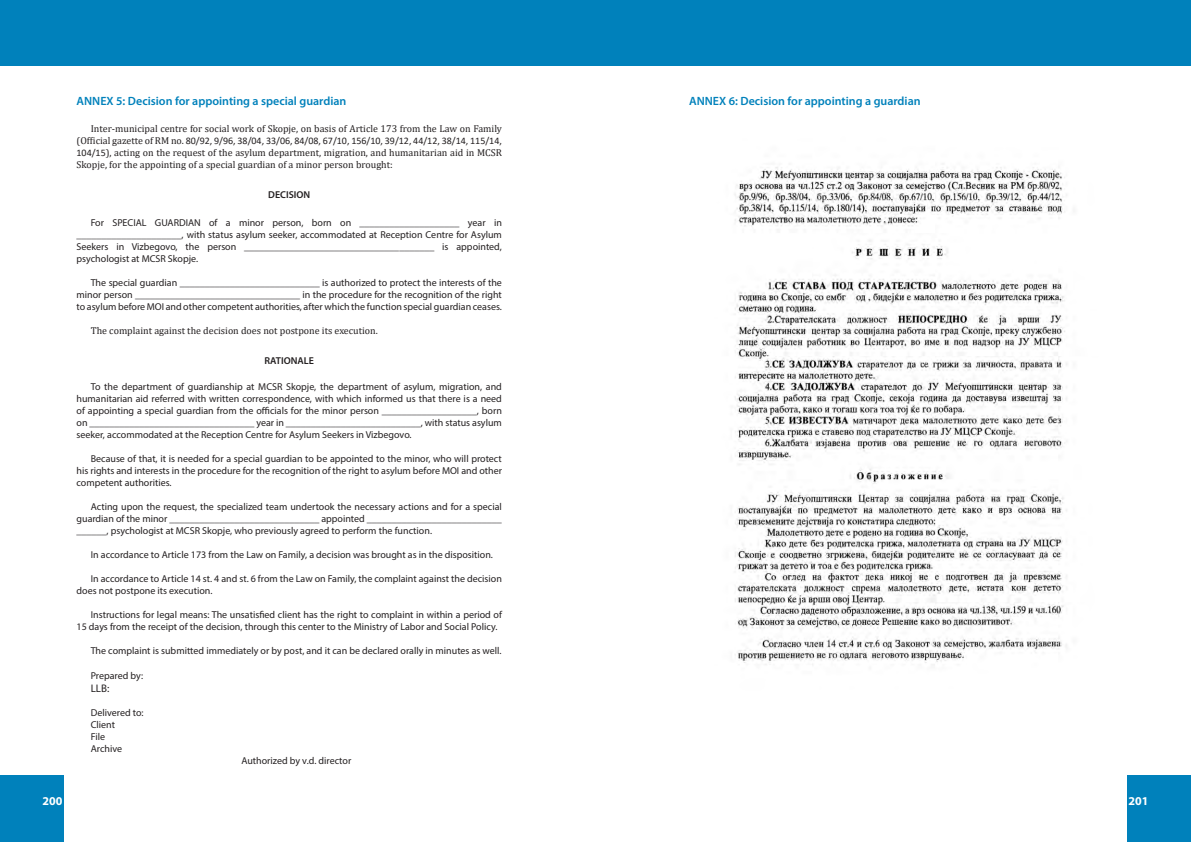
<style>
.page{position:relative;width:1191px;height:842px;background:#fff}
.page>*{position:absolute;margin:0;border:0;box-sizing:border-box;transform-origin:0 0}
.Podnaslov_2_CYAN{font:600 12px "Myriad Pro";color:#0081bb}
.t1{font:700 12px "Myriad Pro";color:#fff}
.Text{font:11px "Myriad Pro";color:#231f20}
.Text-2{font:10px/12px "Myriad Pro";color:#231f20;text-align:justify}
.Text-3{font:10px/12px "Cambria";color:#231f20;text-align:justify}
.Podnaslov{font:600 10px "Myriad Pro";color:#231f20}
.s1{font-family:"Calibri"}
</style>
<div class="page">
<div style="left:1127px;top:775px;width:64px;height:67px;background:#0081bb"></div>
<div style="left:0;top:775px;width:64px;height:67px;background:#0081bb"></div>
<div style="left:0;top:0;width:1191px;height:66px;background:#0081bb"></div>
<img style="left:734px;top:167px;width:333px;height:498px">
<p class="Podnaslov_2_CYAN" style="left:77px;top:94px;width:271px">ANNEX 5: Decision for appointing a special guardian</p>
<p class="Text-3" style="left:77px;top:123px;width:427px;text-indent:14px">Inter-municipal centre for social work of Skopje, on basis of Article 173 from the Law on Family (Official gazette of RM no. <span class="s1">80/92, 9/96, 38/04, 33/06, 84/08, 67/10, 156/10, 39/12, 44/12, 38/14, 115/14, 104/15</span>), acting on the request of the asylum department, migration, and humanitarian aid in MCSR Skopje, for the appointing of a special guardian of a minor person brought:</p>
<p class="Podnaslov" style="left:268px;top:188px;width:44px">DECISION</p>
<p class="Text-2" style="left:77px;top:216px;width:427px;text-indent:14px">For SPECIAL GUARDIAN of a minor person, born on ____________________ year in _____________________, with status asylum seeker, accommodated at Reception Centre for Asylum Seekers in Vizbegovo, the person ______________________________________ is appointed, psychologist at MCSR Skopje.</p>
<p class="Text-2" style="left:77px;top:276px;width:427px;text-indent:14px">The special guardian ____________________________ is authorized to protect the interests of the minor person _________________________________ in the procedure for the recognition of the right to asylum before MOI and other competent authorities, after which the function special guardian ceases.</p>
<p class="Text-3" style="left:91px;top:324px;width:289px">The complaint against the decision does not postpone its execution.</p>
<p class="Podnaslov" style="left:264px;top:354px;width:51px">RATIONALE</p>
<p class="Text-2" style="left:77px;top:381px;width:427px;text-indent:14px">To the department of guardianship at MCSR Skopje, the department of asylum, migration, and humanitarian aid referred with written correspondence, with which informed us that there is a need of appointing a special guardian from the officials for the minor person ___________________, born on _________________________________ year in ___________________________, with status asylum seeker, accommodated at the Reception Centre for Asylum Seekers in Vizbegovo.</p>
<p class="Text-2" style="left:77px;top:453px;width:427px;text-indent:14px">Because of that, it is needed for a special guardian to be appointed to the minor, who will protect his rights and interests in the procedure for the recognition of the right to asylum before MOI and other competent authorities.</p>
<p class="Text-2" style="left:77px;top:501px;width:427px;text-indent:14px">Acting upon the request, the specialized team undertook the necessary actions and for a special guardian of the minor ______________________________ appointed ___________________________ ______, psychologist at MCSR Skopje, who previously agreed to perform the function.</p>
<p class="Text-2" style="left:91px;top:549px;width:404px">In accordance to Article 173 from the Law on Family, a decision was brought as in the disposition.</p>
<p class="Text-2" style="left:77px;top:573px;width:427px;text-indent:14px">In accordance to Article 14 st. 4 and st. 6 from the Law on Family, the complaint against the decision does not postpone its execution.</p>
<p class="Text-2" style="left:77px;top:609px;width:427px;text-indent:14px">Instructions for legal means: The unsatisfied client has the right to complaint in within a period of<br>15 days from the receipt of the decision, through this center to the Ministry of Labor and Social Policy.</p>
<p class="Text-2" style="left:91px;top:645px;width:412px">The complaint is submitted immediately or by post, and it can be declared orally in minutes as well.</p>
<p class="Text-2" style="left:91px;top:669px;width:54px">Prepared by:</p>
<p class="Text" style="left:91px;top:681px;width:20px">LLB:</p>
<p class="Text-2" style="left:91px;top:706px;width:54px">Delivered to:</p>
<p class="Text-2" style="left:91px;top:718px;width:26px">Client</p>
<p class="Text-2" style="left:91px;top:730px;width:16px">File</p>
<p class="Text-2" style="left:91px;top:742px;width:33px">Archive</p>
<p class="Text-2" style="left:241px;top:754px;width:111px">Authorized by v.d. director</p>
<p class="Podnaslov_2_CYAN" style="left:689px;top:94px;width:233px">ANNEX 6: Decision for appointing a guardian</p>
<p class="t1" style="left:43px;top:793px;width:21px">200</p>
<p class="t1" style="left:1128px;top:793px;width:21px">201</p>
</div>
